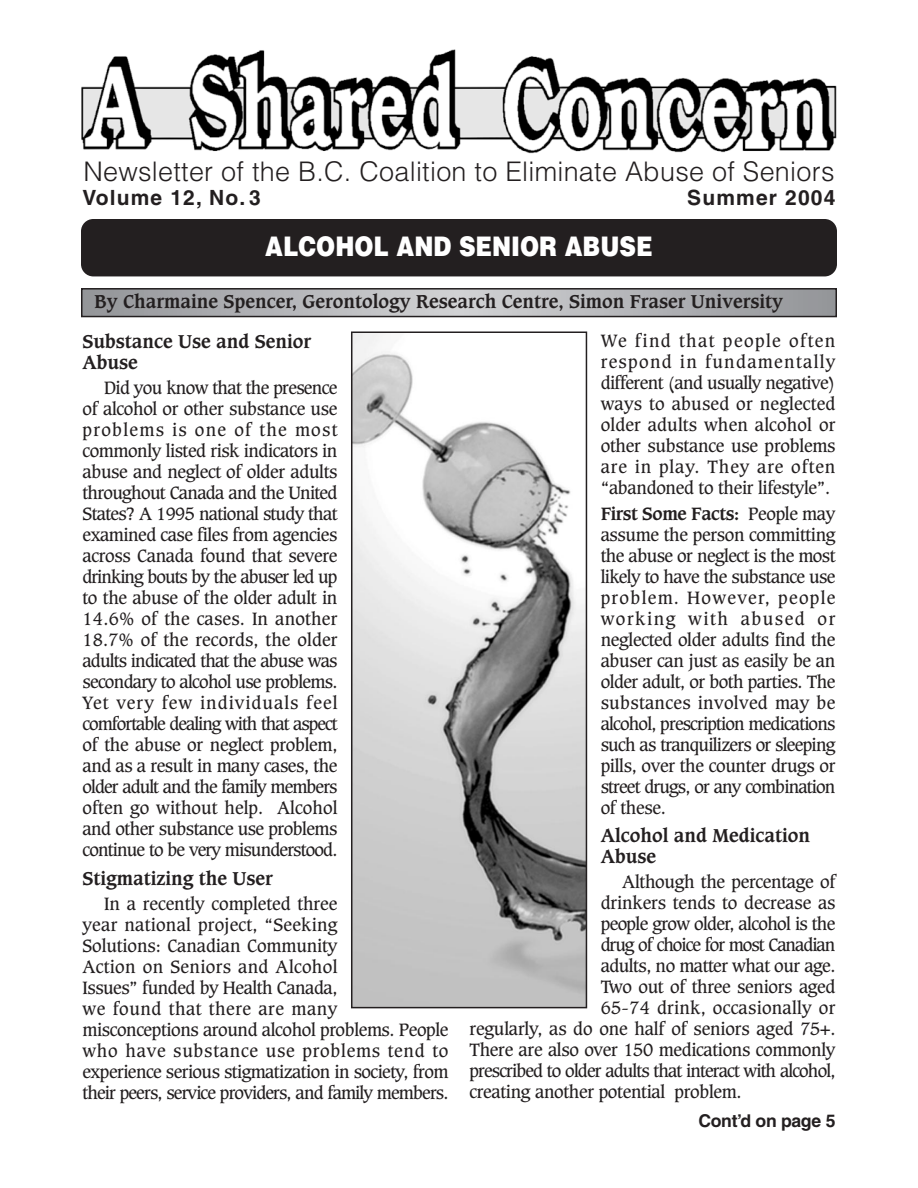
<style>
.page{position:relative;width:918px;height:1188px;background:#fff}
.page>*{position:absolute;margin:0;border:0;box-sizing:border-box;transform-origin:0 0}
.t1{font:300 27px "Helvetica";letter-spacing:.01em;color:#231f20}
.t2{font:900 27px "Helvetica";color:#fff;scale:.85 1}
.t3{font:700 21px "Helvetica";letter-spacing:.055em;color:#231f20}
.t4{font:700 18px/21px "Caxton";color:#231f20}
.t5{font:700 17.7px "Helvetica";letter-spacing:-.015em;color:#231f20}
.t6{font:17.25px/21px "Caxton";letter-spacing:-.02em;color:#231f20;text-align:justify}
.t7{font:17.25px "Caxton";letter-spacing:-.05em;color:#231f20}
.t8{font:17.25px "Caxton";letter-spacing:-.055em;color:#231f20}
.t9{font:17.25px "Caxton";letter-spacing:.015em;color:#231f20}
.s1{font-weight:700}
</style>
<div class="page">
<img style="left:82px;top:49px;width:755px;height:105px">
<div style="left:81px;top:219px;width:756px;height:57px;background:#231f20"></div>
<div style="left:255px;top:289px;width:408px;height:28px;background:#b0b1b5"></div>
<div style="left:280px;top:289px;width:358px;height:28px;background:#b4b5b8"></div>
<div style="left:304px;top:289px;width:310px;height:28px;background:#b8b9bc"></div>
<div style="left:328px;top:289px;width:262px;height:28px;background:#bcbdc0"></div>
<div style="left:352px;top:289px;width:214px;height:28px;background:#c0c1c4"></div>
<div style="left:377px;top:289px;width:164px;height:28px;background:#c4c5c7"></div>
<div style="left:401px;top:289px;width:116px;height:28px;background:#c8c9cb"></div>
<div style="left:425px;top:289px;width:68px;height:28px;background:#cccdcf"></div>
<div style="left:449px;top:289px;width:20px;height:28px;background:#d0d1d3"></div>
<div style="left:81px;top:288px;width:756px;height:29px;border:2px solid #231f20"></div>
<img style="left:354px;top:335px;width:230px;height:670px">
<div style="left:351px;top:332px;width:236px;height:676px;border:2px solid #231f20"></div>
<h1 class="t1" style="left:83px;top:162px;width:753px">Newsletter of the B.C. Coalition to Eliminate Abuse of Seniors</h1>
<p class="t3" style="left:82px;top:190px;width:180px">Volume 12, No. 3</p>
<p class="t3" style="left:687px;top:190px;width:150px">Summer 2004</p>
<h1 class="t2" style="left:265px;top:237px;width:457px">ALCOHOL AND SENIOR ABUSE</h1>
<p class="t4" style="left:95px;top:292px;width:690px">By Charmaine Spencer, Gerontology Research Centre, Simon Fraser University</p>
<p class="t4" style="left:82px;top:332px;width:230px">Substance Use and Senior<br>Abuse</p>
<p class="t6" style="left:82px;top:379px;width:257px;text-indent:22px">Did you know that the presence of alcohol or other substance use problems is one of the most commonly listed risk indicators in abuse and neglect of older adults throughout Canada and the United States? A 1995 national study that examined case files from agencies across Canada found that severe drinking bouts by the abuser led up to the abuse of the older adult in 14.6% of the cases. In another 18.7% of the records, the older adults indicated that the abuse was secondary to alcohol use problems.<br>Yet very few individuals feel comfortable dealing with that aspect of the abuse or neglect problem, and as a result in many cases, the older adult and the family members often go without help. Alcohol and other substance use problems continue to be very misunderstood.</p>
<p class="t4" style="left:82px;top:869px;width:192px">Stigmatizing the User</p>
<p class="t6" style="left:82px;top:895px;width:368px;text-align:left;text-indent:22px">In a recently completed three<br>year national project, “Seeking<br>Solutions: Canadian Community<br>Action on Seniors and Alcohol<br>Issues” funded by Health Canada,<br>we found that there are many misconceptions around alcohol problems. People who have substance use problems tend to experience serious stigmatization in society, from their peers, service providers, and family members.</p>
<p class="t6" style="left:601px;top:332px;width:236px">We find that people often respond in fundamentally different (and usually negative) ways to abused or neglected older adults when alcohol or other substance use problems are in play. They are often “abandoned to their lifestyle”.</p>
<p class="t6" style="left:601px;top:504px;width:236px"><span class="s1">First Some Facts:</span> People may assume the person committing the abuse or neglect is the most likely to have the substance use problem. However, people working with abused or neglected older adults find the abuser can just as easily be an older adult, or both parties. The substances involved may be alcohol, prescription medications such as tranquilizers or sleeping pills, over the counter drugs or street drugs, or any combination of these.</p>
<p class="t4" style="left:601px;top:826px;width:211px">Alcohol and Medication<br>Abuse</p>
<p class="t6" style="left:622px;top:873px;width:215px">Although the percentage of</p>
<p class="t6" style="left:601px;top:894px;width:236px">drinkers tends to decrease as</p>
<p class="t6" style="left:601px;top:915px;width:236px">people grow older, alcohol is the</p>
<p class="t8" style="left:601px;top:937px;width:236px">drug of choice for most Canadian</p>
<p class="t6" style="left:601px;top:957px;width:236px">adults, no matter what our age.</p>
<p class="t6" style="left:601px;top:978px;width:236px">Two out of three seniors aged</p>
<p class="t9" style="left:601px;top:1000px;width:236px">65-74 drink, occasionally or</p>
<p class="t6" style="left:469px;top:1020px;width:368px">regularly, as do one half of seniors aged 75+.</p>
<p class="t6" style="left:469px;top:1041px;width:367px">There are also over 150 medications commonly</p>
<p class="t7" style="left:469px;top:1063px;width:368px">prescribed to older adults that interact with alcohol,</p>
<p class="t6" style="left:469px;top:1083px;width:274px">creating another potential problem.</p>
<p class="t5" style="left:698px;top:1114px;width:139px">Cont’d on page 5</p>
</div>
